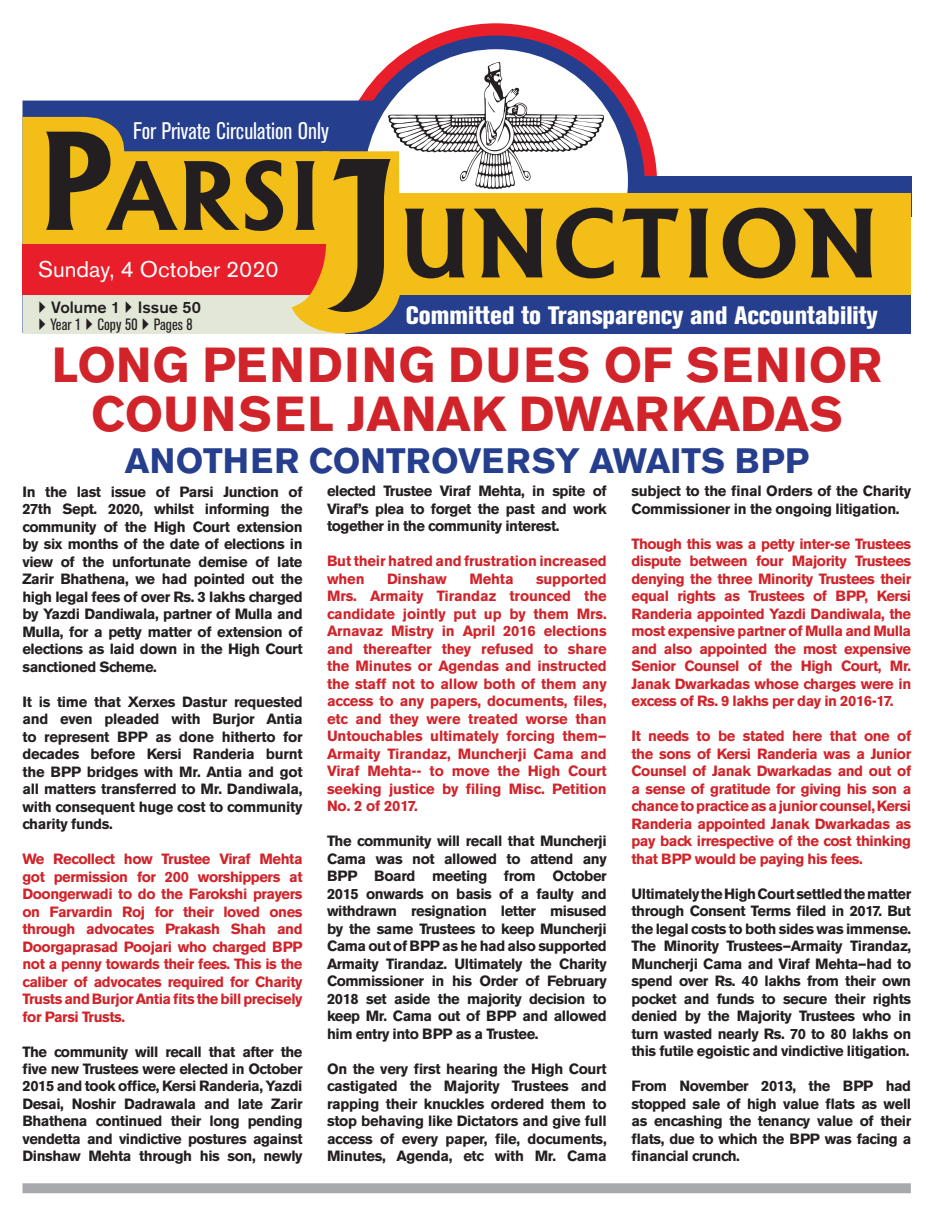
<style>
.page{position:relative;width:945px;height:1215px;background:#fff}
.page>*{position:absolute;margin:0;border:0;box-sizing:border-box;transform-origin:0 0}
.t1{font:700 90px "Albertus";letter-spacing:.055em;color:#231f20}
.t2{font:700 48.75px/48.8px "Akzidenz Grotesk BE";letter-spacing:.01em;color:#d1232a;text-align:center}
.t3{font:700 35px "Akzidenz Grotesk BE";color:#253f8e}
.t4{font:800 condensed 25px "Akzidenz Grotesk BE";color:#fff}
.t5{font:condensed 23.75px "Akzidenz Grotesk BE";color:#fff}
.t6{font:22.5px "Akzidenz Grotesk BE";color:#fff}
.t7{font:condensed 16.25px "Akzidenz Grotesk BE";color:#231f20}
.t8{font:500 16.25px "Akzidenz Grotesk BE";color:#231f20}
.t9{font:700 14.75px/17.5px "Akzidenz Grotesk BE";letter-spacing:-.03em;color:#231f20;text-align:justify}
.t10{font:700 14.75px/17.5px "Akzidenz Grotesk BE";letter-spacing:-.03em;color:#d1232a;text-align:justify}
.t11{font:700 14.75px/17.5px "Akzidenz Grotesk BE";letter-spacing:-.01em;color:#d1232a}
.s1{font-size:128.62px}
.s2{font-size:164.88px}
</style>
<div class="page">
<div style="left:335px;top:23px;width:322px;height:322px;background:#e81e2a;border-radius:50%"></div>
<div style="left:347px;top:36px;width:298px;height:297px;background:#253f8e;border-radius:50%"></div>
<div style="left:22px;top:101px;width:361px;height:16px;background:#253f8e"></div>
<div style="left:344px;top:333px;width:567px;height:45px;background:#fff"></div>
<div style="left:628px;top:176px;width:283px;height:41px;background:#253f8e"></div>
<div style="left:364px;top:49px;width:264px;height:264px;background:#fff;border-radius:50%"></div>
<div style="left:344px;top:288px;width:567px;height:45px;background:#253f8e"></div>
<div style="left:336px;top:193px;width:575px;height:102px;background:#f3be18"></div>
<img style="left:389px;top:63px;width:214px;height:125px">
<div style="left:22px;top:1183px;width:889px;height:10px;background:#a8a9ad"></div>
<svg style="left:22px;top:117px;width:378px;height:216px;background:#d79744"></svg>
<h3 class="t5" style="left:133px;top:118px;width:197px">For Private Circulation Only</h3>
<h1 class="t1" style="left:38px;top:141px;width:284px"><span class="s1">P</span>ARSI</h1>
<h3 class="t6" style="left:38px;top:256px;width:242px">Sunday, 4 October 2020</h3>
<p class="t7" style="left:51px;top:315px;width:144px">Year 1 Copy 50 Pages 8</p>
<h1 class="t1" style="left:329px;top:189px;width:550px"><span class="s2">J</span>UNCTION</h1>
<p class="t8" style="left:51px;top:297px;width:151px">Volume 1 Issue 50</p>
<h3 class="t4" style="left:406px;top:301px;width:473px">Committed to Transparency and Accountability</h3>
<h2 class="t2" style="left:52px;top:341px;width:832px">LONG PENDING DUES OF SENIOR<br>COUNSEL JANAK DWARKADAS</h2>
<h3 class="t3" style="left:125px;top:440px;width:686px">ANOTHER CONTROVERSY AWAITS BPP</h3>
<p class="t9" style="left:22px;top:483px;width:282px">In the last issue of Parsi Junction of 27th Sept. 2020, whilst informing the community of the High Court extension by six months of the date of elections in view of the unfortunate demise of late Zarir Bhathena, we had pointed out the high legal fees of over Rs. 3 lakhs charged by Yazdi Dandiwala, partner of Mulla and Mulla, for a petty matter of extension of elections as laid down in the High Court sanctioned Scheme.</p>
<p class="t9" style="left:22px;top:693px;width:282px">It is time that Xerxes Dastur requested and even pleaded with Burjor Antia to represent BPP as done hitherto for decades before Kersi Randeria burnt the BPP bridges with Mr. Antia and got all matters transferred to Mr. Dandiwala, with consequent huge cost to community charity funds.</p>
<p class="t10" style="left:22px;top:850px;width:282px">We Recollect how Trustee Viraf Mehta got permission for 200 worshippers at Doongerwadi to do the Farokshi prayers on Farvardin Roj for their loved ones through advocates Prakash Shah and Doorgaprasad Poojari who charged BPP not a penny towards their fees. This is the caliber of advocates required for Charity Trusts and Burjor Antia fits the bill precisely for Parsi Trusts.</p>
<p class="t9" style="left:22px;top:1043px;width:282px">The community will recall that after the five new Trustees were elected in October 2015 and took office, Kersi Randeria, Yazdi Desai, Noshir Dadrawala and late Zarir Bhathena continued their long pending vendetta and vindictive postures against Dinshaw Mehta through his son, newly</p>
<p class="t9" style="left:327px;top:483px;width:281px">elected Trustee Viraf Mehta, in spite of Viraf’s plea to forget the past and work together in the community interest.</p>
<p class="t11" style="left:327px;top:553px;width:281px">But their hatred and frustration increased when</p>
<p class="t11" style="left:387px;top:570px;width:61px">Dinshaw</p>
<p class="t10" style="left:469px;top:570px;width:46px">Mehta</p>
<p class="t10" style="left:327px;top:570px;width:281px;text-indent:209px">supported Mrs. Armaity Tirandaz trounced the candidate jointly put up by them Mrs.<br>Arnavaz Mistry in April 2016 elections and thereafter they refused to share the Minutes or Agendas and instructed the staff not to allow both of them any access to any papers, documents, files, etc and they were treated worse than Untouchables ultimately forcing them— Armaity Tirandaz, Muncherji Cama and Viraf Mehta-- to move the High Court seeking justice by filing Misc. Petition No. 2 of 2017.</p>
<p class="t9" style="left:327px;top:833px;width:281px">The community will recall that Muncherji Cama was not allowed to attend any BPP Board meeting from October 2015 onwards on basis of a faulty and withdrawn resignation letter misused by the same Trustees to keep Muncherji Cama out of BPP as he had also supported Armaity Tirandaz. Ultimately the Charity Commissioner in his Order of February 2018 set aside the majority decision to keep Mr. Cama out of BPP and allowed him entry into BPP as a Trustee.</p>
<p class="t9" style="left:327px;top:1060px;width:281px">On the very first hearing the High Court castigated the Majority Trustees and rapping their knuckles ordered them to stop behaving like Dictators and give full access of every paper, file, documents, Minutes, Agenda, etc with Mr. Cama</p>
<p class="t9" style="left:632px;top:483px;width:281px">subject to the final Orders of the Charity<br>Commissioner in the ongoing litigation.</p>
<p class="t10" style="left:632px;top:535px;width:281px">Though this was a petty inter-se Trustees dispute between four Majority Trustees denying the three Minority Trustees their equal rights as Trustees of BPP, Kersi Randeria appointed Yazdi Dandiwala, the most expensive partner of Mulla and Mulla and also appointed the most expensive Senior Counsel of the High Court, Mr.<br>Janak Dwarkadas whose charges were in excess of Rs. 9 lakhs per day in 2016-17.</p>
<p class="t10" style="left:632px;top:727px;width:281px">It needs to be stated here that one of the sons of Kersi Randeria was a Junior Counsel of Janak Dwarkadas and out of a sense of gratitude for giving his son a chance to practice as a junior counsel, Kersi Randeria appointed Janak Dwarkadas as pay back irrespective of the cost thinking that BPP would be paying his fees.</p>
<p class="t9" style="left:632px;top:885px;width:281px">Ultimately the High Court settled the matter through Consent Terms filed in 2017. But the legal costs to both sides was immense.<br>The Minority Trustees—Armaity Tirandaz, Muncherji Cama and Viraf Mehta—had to spend over Rs. 40 lakhs from their own pocket and funds to secure their rights denied by the Majority Trustees who in turn wasted nearly Rs. 70 to 80 lakhs on this futile egoistic and vindictive litigation.</p>
<p class="t9" style="left:632px;top:1077px;width:281px">From November 2013, the BPP had stopped sale of high value flats as well as encashing the tenancy value of their flats, due to which the BPP was facing a financial crunch.</p>
</div>
